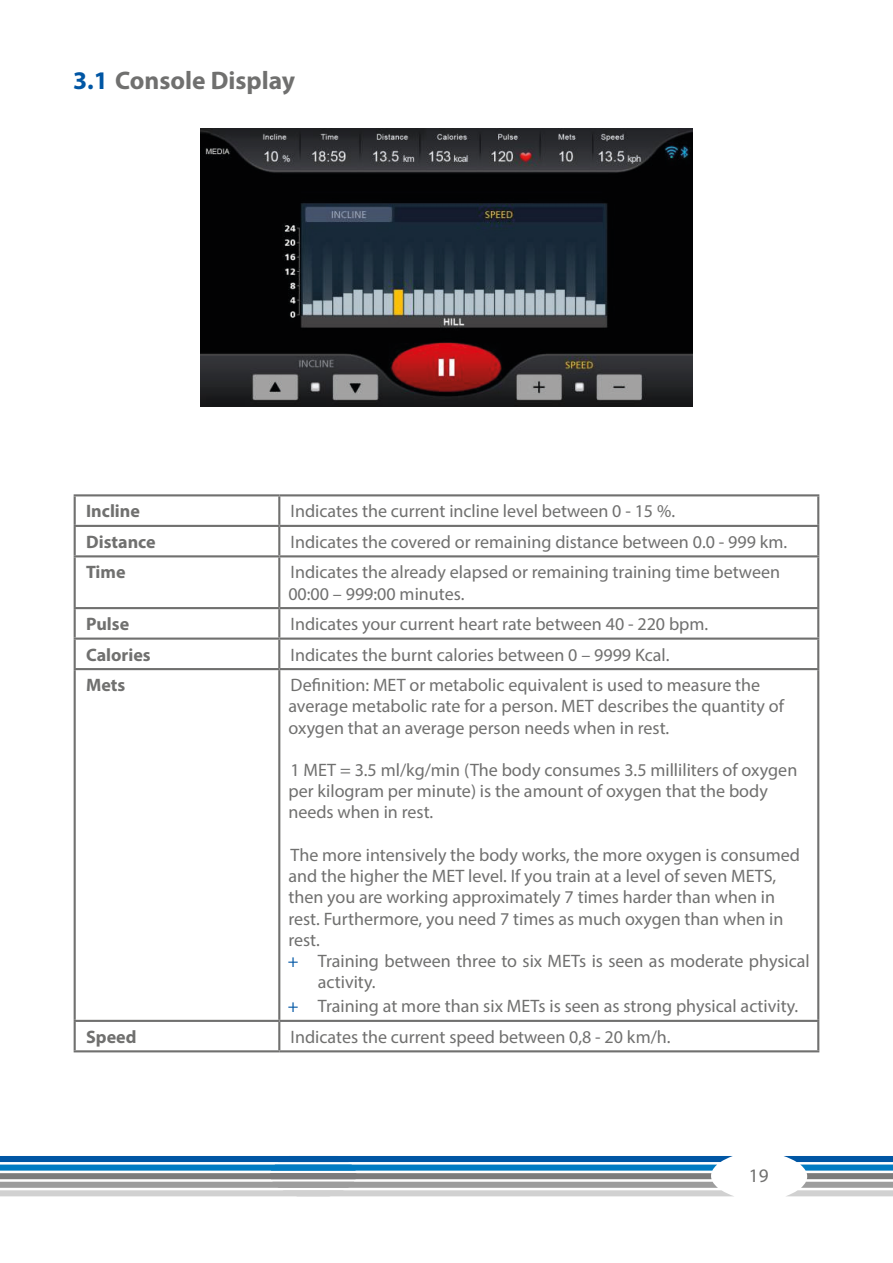
<style>
.page{position:relative;width:893px;height:1263px;background:#fff}
.page>*{position:absolute;margin:0;border:0;box-sizing:border-box;transform-origin:0 0}
.t1{font:700 25.5px "Myriad Pro";color:#70706f}
.t2{font:19.2px "Myriad Pro";color:#70706f}
.t3{font:18px/21.1px "Myriad Pro";color:#70706f}
.t4{font:700 18px "Myriad Pro";color:#70706f}
.s1{color:#0056a4}
</style>
<div class="page">
<img style="left:200px;top:129px;width:493px;height:277px">
<svg style="left:784px;top:1156px;width:109px;height:40px"></svg>
<svg style="left:0;top:1156px;width:733px;height:40px"></svg>
<hr style="left:74px;top:496px;width:2px;height:29px;background:#70706f">
<hr style="left:74px;top:494px;width:205px;height:2px;background:#70706f">
<hr style="left:278px;top:496px;width:2px;height:29px;background:#70706f">
<hr style="left:279px;top:494px;width:540px;height:2px;background:#70706f">
<hr style="left:817px;top:496px;width:2px;height:29px;background:#70706f">
<hr style="left:74px;top:527px;width:2px;height:28px;background:#70706f">
<hr style="left:74px;top:525px;width:205px;height:2px;background:#70706f">
<hr style="left:278px;top:527px;width:2px;height:28px;background:#70706f">
<hr style="left:279px;top:525px;width:540px;height:2px;background:#70706f">
<hr style="left:817px;top:527px;width:2px;height:28px;background:#70706f">
<hr style="left:74px;top:557px;width:2px;height:50px;background:#70706f">
<hr style="left:74px;top:555px;width:205px;height:2px;background:#70706f">
<hr style="left:278px;top:557px;width:2px;height:50px;background:#70706f">
<hr style="left:279px;top:555px;width:540px;height:2px;background:#70706f">
<hr style="left:817px;top:557px;width:2px;height:50px;background:#70706f">
<hr style="left:74px;top:609px;width:2px;height:28px;background:#70706f">
<hr style="left:74px;top:607px;width:205px;height:2px;background:#70706f">
<hr style="left:278px;top:609px;width:2px;height:28px;background:#70706f">
<hr style="left:279px;top:607px;width:540px;height:2px;background:#70706f">
<hr style="left:817px;top:609px;width:2px;height:28px;background:#70706f">
<hr style="left:74px;top:640px;width:2px;height:28px;background:#70706f">
<hr style="left:74px;top:637px;width:205px;height:3px;background:#70706f">
<hr style="left:278px;top:640px;width:2px;height:28px;background:#70706f">
<hr style="left:279px;top:637px;width:540px;height:3px;background:#70706f">
<hr style="left:817px;top:640px;width:2px;height:28px;background:#70706f">
<hr style="left:74px;top:670px;width:2px;height:350px;background:#70706f">
<hr style="left:74px;top:668px;width:205px;height:2px;background:#70706f">
<hr style="left:278px;top:670px;width:2px;height:350px;background:#70706f">
<hr style="left:279px;top:668px;width:540px;height:2px;background:#70706f">
<hr style="left:817px;top:670px;width:2px;height:350px;background:#70706f">
<hr style="left:74px;top:1022px;width:2px;height:28px;background:#70706f">
<hr style="left:74px;top:1020px;width:205px;height:2px;background:#70706f">
<hr style="left:74px;top:1050px;width:205px;height:2px;background:#70706f">
<hr style="left:278px;top:1022px;width:2px;height:28px;background:#70706f">
<hr style="left:279px;top:1020px;width:540px;height:2px;background:#70706f">
<hr style="left:817px;top:1022px;width:2px;height:28px;background:#70706f">
<hr style="left:279px;top:1050px;width:540px;height:2px;background:#70706f">
<p class="t1" style="left:73px;top:64px;width:224px"><span class="s1">3.1</span> Console Display</p>
<p class="t4" style="left:86px;top:500px;width:55px">Incline</p>
<p class="t3" style="left:291px;top:500px;width:386px">Indicates the current incline level between 0 - 15 %.</p>
<p class="t4" style="left:86px;top:530px;width:71px">Distance</p>
<p class="t3" style="left:291px;top:531px;width:498px">Indicates the covered or remaining distance between 0.0 - 999 km.</p>
<p class="t4" style="left:86px;top:561px;width:41px">Time</p>
<p class="t3" style="left:288px;top:561px;width:493px">Indicates the already elapsed or remaining training time between<br>00:00 – 999:00 minutes.</p>
<p class="t4" style="left:86px;top:612px;width:45px">Pulse</p>
<p class="t3" style="left:291px;top:613px;width:419px">Indicates your current heart rate between 40 - 220 bpm.</p>
<p class="t4" style="left:86px;top:643px;width:66px">Calories</p>
<p class="t3" style="left:291px;top:644px;width:380px">Indicates the burnt calories between 0 – 9999 Kcal.</p>
<p class="t4" style="left:86px;top:673px;width:41px">Mets</p>
<p class="t3" style="left:288px;top:674px;width:497px">Definition: MET or metabolic equivalent is used to measure the average metabolic rate for a person. MET describes the quantity of oxygen that an average person needs when in rest.</p>
<p class="t3" style="left:288px;top:759px;width:510px">1 MET = 3.5 ml/kg/min (The body consumes 3.5 milliliters of oxygen per kilogram per minute) is the amount of oxygen that the body needs when in rest.</p>
<p class="t3" style="left:288px;top:844px;width:513px">The more intensively the body works, the more oxygen is consumed and the higher the MET level. If you train at a level of seven METS, then you are working approximately 7 times harder than when in rest. Furthermore, you need 7 times as much oxygen than when in rest.</p>
<p class="t3" style="left:318px;top:950px;width:493px;text-indent:-30px"><span class="s1">+</span> Training between three to six METs is seen as moderate physical activity.</p>
<p class="t3" style="left:288px;top:995px;width:512px"><span class="s1">+</span> Training at more than six METs is seen as strong physical activity.</p>
<p class="t4" style="left:86px;top:1025px;width:52px">Speed</p>
<p class="t3" style="left:291px;top:1026px;width:382px">Indicates the current speed between 0,8 - 20 km/h.</p>
<p class="t2" style="left:749px;top:1164px;width:21px">19</p>
</div>
